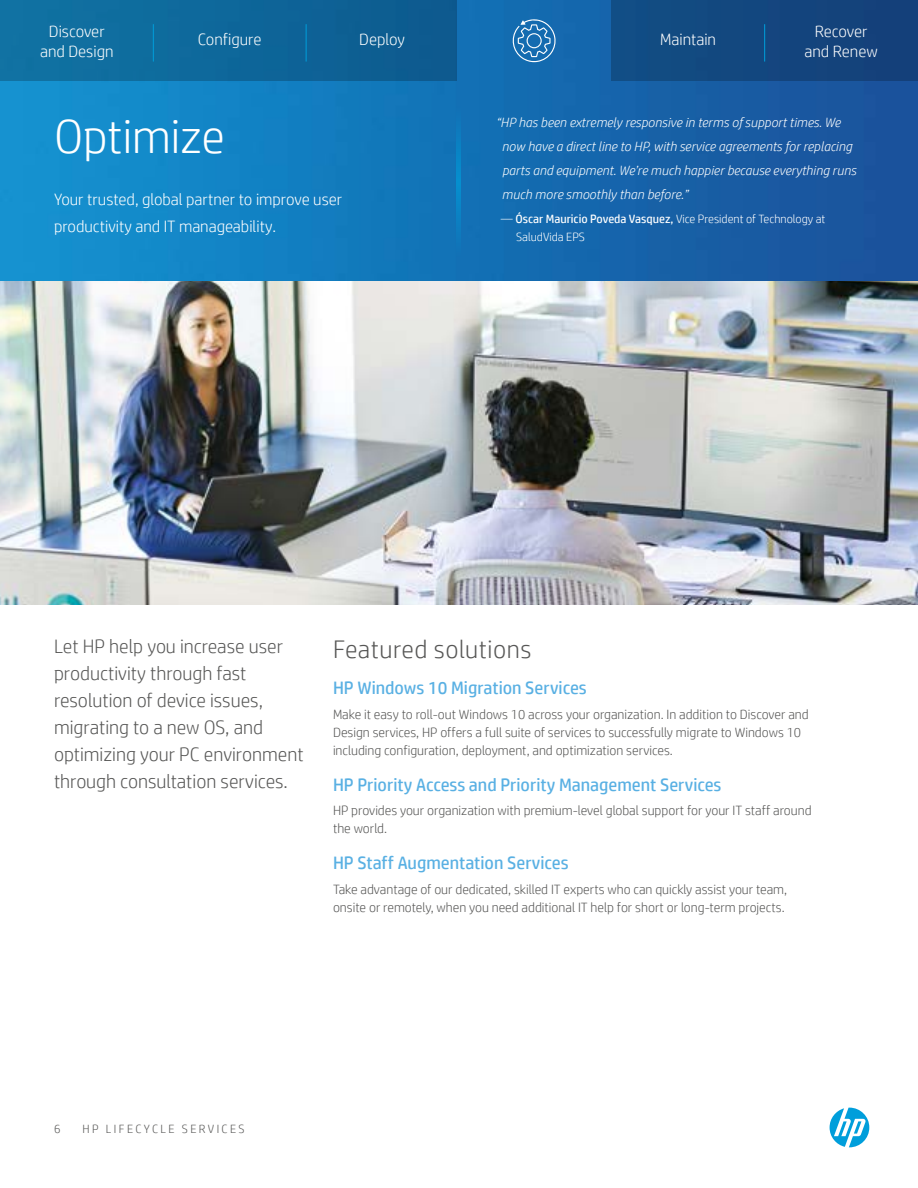
<style>
.page{position:relative;width:918px;height:1188px;background:#fff}
.page>*{position:absolute;margin:0;border:0;box-sizing:border-box;transform-origin:0 0}
.t1{font:300 48px "HP Simplified";color:#fff}
.t2{font:300 25.5px "HP Simplified";letter-spacing:.02em;color:#575756}
.t3{font:300 19.5px/27px "HP Simplified";color:#575756}
.t4{font:18px "HP Simplified";color:#59b0e3}
.t5{font:300 16.5px/20.2px "HP Simplified";color:#fff;text-align:center}
.t6{font:300 13.5px/18px "HP Simplified";color:#575756}
.t7{font:italic 300 13.5px/24px "HP Simplified";color:#fff}
.t8{font:300 12px/18px "HP Simplified";color:#fff}
.t9{font:300 12px "HP Simplified";letter-spacing:.2em;color:#575756}
.s1{font-weight:400}
</style>
<div class="page">
<svg style="left:827px;top:1105px;width:45px;height:45px"></svg>
<svg style="left:830px;top:1108px;width:39px;height:39px"></svg>
<img style="left:0;top:281px;width:918px;height:324px">
<img style="left:0;top:0;width:918px;height:281px">
<svg style="left:510px;top:18px;width:46px;height:44px;background:#3b84bd"></svg>
<svg style="left:457px;top:105px;width:4px;height:151px"></svg>
<div style="left:0;top:0;width:457px;height:81px;background:linear-gradient(to right,#1074a4,#0d598f)"></div>
<div style="left:611px;top:0;width:307px;height:81px;background:#13477f"></div>
<hr style="left:764px;top:24px;width:1px;height:38px;background:#009edb">
<hr style="left:306px;top:24px;width:1px;height:38px;background:#009edb">
<hr style="left:153px;top:24px;width:1px;height:38px;background:#009edb">
<p class="t5" style="left:40px;top:21px;width:75px">Discover and Design</p>
<p class="t5" style="left:660px;top:29px;width:58px">Maintain</p>
<p class="t5" style="left:805px;top:21px;width:75px">Recover and Renew</p>
<p class="t5" style="left:198px;top:29px;width:65px">Configure</p>
<p class="t5" style="left:359px;top:29px;width:47px">Deploy</p>
<h1 class="t1" style="left:54px;top:105px;width:173px">Optimize</h1>
<p class="t5" style="left:54px;top:185px;width:290px;line-height:27px;text-align:left">Your trusted, global partner to improve user productivity and IT manageability.</p>
<p class="t7" style="left:502px;top:110px;width:356px;text-indent:-6px">“HP has been extremely responsive in terms of support times. We now have a direct line to HP, with service agreements for replacing parts and equipment. We’re much happier because everything runs much more smoothly than before.”</p>
<p class="t8" style="left:516px;top:210px;width:311px;text-indent:-15px">— <span class="s1">Óscar Mauricio Poveda Vasquez,</span> Vice President of Technology at<br>SaludVida EPS</p>
<h3 class="t3" style="left:54px;top:632px;width:251px">Let HP help you increase user productivity through fast resolution of device issues, migrating to a new OS, and optimizing your PC environment through consultation services.</h3>
<h2 class="t2" style="left:333px;top:632px;width:200px">Featured solutions</h2>
<h3 class="t4" style="left:333px;top:677px;width:255px">HP Windows 10 Migration Services</h3>
<p class="t6" style="left:333px;top:705px;width:477px">Make it easy to roll-out Windows 10 across your organization. In addition to Discover and<br>Design services, HP offers a full suite of services to successfully migrate to Windows 10 including configuration, deployment, and optimization services.</p>
<h3 class="t4" style="left:333px;top:774px;width:390px">HP Priority Access and Priority Management Services</h3>
<p class="t6" style="left:333px;top:801px;width:480px">HP provides your organization with premium-level global support for your IT staff around the world.</p>
<h3 class="t4" style="left:333px;top:853px;width:237px">HP Staff Augmentation Services</h3>
<p class="t6" style="left:333px;top:880px;width:456px">Take advantage of our dedicated, skilled IT experts who can quickly assist your team, onsite or remotely, when you need additional IT help for short or long-term projects.</p>
<p class="t9" style="left:54px;top:1121px;width:8px">6</p>
<p class="t9" style="left:83px;top:1121px;width:164px">HP LIFECYCLE SERVICES</p>
</div>
